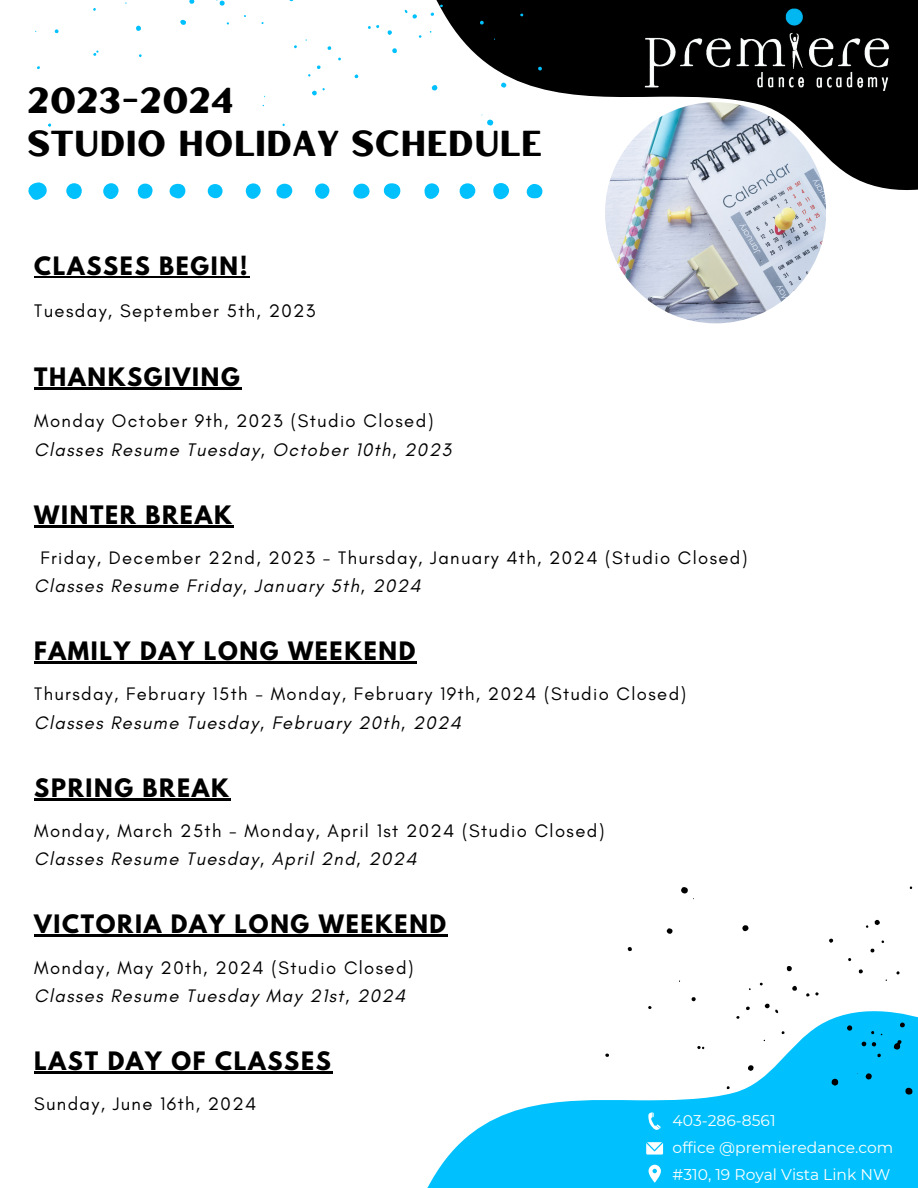
<style>
.page{position:relative;width:918px;height:1188px;background:#fff}
.page>*{position:absolute;margin:0;border:0;box-sizing:border-box;transform-origin:0 0}
.t1{font:36px "Hertical Sans Smooth";color:#000}
.t2{font:700 22.5px "League Spartan";letter-spacing:.075em;color:#000}
.t3{font:18.45px "Glacial Indifference";letter-spacing:.075em;color:#000}
.t4{font:italic 18.45px "Glacial Indifference";letter-spacing:.075em;color:#000}
.t5{font:15.45px "Montserrat";color:#fff}
</style>
<div class="page">
<svg style="left:427px;top:1010px;width:491px;height:178px;fill:#00c1fe"></svg>
<svg style="left:404px;top:0;width:514px;height:198px"></svg>
<svg style="left:481px;top:114px;width:12px;height:12px"></svg>
<svg style="left:432px;top:85px;width:6px;height:6px"></svg>
<svg style="left:312px;top:88px;width:13px;height:8px"></svg>
<svg style="left:501px;top:83px;width:5px;height:5px"></svg>
<svg style="left:354px;top:74px;width:4px;height:4px"></svg>
<svg style="left:538px;top:67px;width:4px;height:4px"></svg>
<svg style="left:317px;top:65px;width:4px;height:4px"></svg>
<svg style="left:392px;top:48px;width:5px;height:5px"></svg>
<svg style="left:327px;top:46px;width:4px;height:4px"></svg>
<svg style="left:387px;top:30px;width:5px;height:5px"></svg>
<svg style="left:368px;top:25px;width:11px;height:4px"></svg>
<svg style="left:180px;top:20px;width:6px;height:5px"></svg>
<svg style="left:480px;top:20px;width:4px;height:5px"></svg>
<svg style="left:413px;top:14px;width:4px;height:5px"></svg>
<svg style="left:189px;top:0;width:6px;height:4px"></svg>
<svg style="left:216px;top:0;width:9px;height:6px"></svg>
<img style="left:605px;top:102px;width:221px;height:221px;border-radius:50%">
<svg style="left:681px;top:887px;width:13px;height:12px"></svg>
<svg style="left:875px;top:920px;width:5px;height:5px"></svg>
<svg style="left:742px;top:925px;width:7px;height:6px"></svg>
<svg style="left:667px;top:928px;width:6px;height:6px"></svg>
<svg style="left:829px;top:938px;width:4px;height:5px"></svg>
<svg style="left:628px;top:947px;width:4px;height:4px"></svg>
<svg style="left:871px;top:949px;width:4px;height:4px"></svg>
<svg style="left:787px;top:966px;width:5px;height:5px"></svg>
<svg style="left:859px;top:969px;width:4px;height:4px"></svg>
<svg style="left:896px;top:971px;width:4px;height:4px"></svg>
<svg style="left:792px;top:986px;width:5px;height:5px"></svg>
<svg style="left:806px;top:992px;width:13px;height:5px"></svg>
<svg style="left:691px;top:997px;width:5px;height:5px"></svg>
<svg style="left:648px;top:1006px;width:4px;height:3px"></svg>
<svg style="left:746px;top:1006px;width:4px;height:4px"></svg>
<svg style="left:764px;top:1004px;width:14px;height:9px"></svg>
<svg style="left:736px;top:1016px;width:4px;height:3px"></svg>
<svg style="left:900px;top:1023px;width:5px;height:5px"></svg>
<svg style="left:847px;top:1025px;width:5px;height:6px"></svg>
<svg style="left:781px;top:1031px;width:4px;height:3px"></svg>
<svg style="left:894px;top:1040px;width:8px;height:10px"></svg>
<svg style="left:861px;top:1031px;width:21px;height:16px"></svg>
<svg style="left:697px;top:1046px;width:8px;height:3px"></svg>
<svg style="left:605px;top:1054px;width:4px;height:3px"></svg>
<svg style="left:877px;top:1054px;width:4px;height:3px"></svg>
<svg style="left:748px;top:1065px;width:6px;height:6px"></svg>
<svg style="left:865px;top:1073px;width:7px;height:7px"></svg>
<svg style="left:831px;top:1078px;width:7px;height:8px"></svg>
<svg style="left:905px;top:1087px;width:8px;height:8px"></svg>
<svg style="left:648px;top:1112px;width:13px;height:18px"></svg>
<svg style="left:646px;top:1142px;width:17px;height:13px"></svg>
<svg style="left:649px;top:1165px;width:12px;height:18px"></svg>
<svg style="left:28px;top:182px;width:19px;height:18px"></svg>
<svg style="left:384px;top:183px;width:17px;height:16px"></svg>
<div style="left:493px;top:183px;width:16px;height:16px;background:#00c1fe;border-radius:50%"></div>
<div style="left:460px;top:183px;width:15px;height:16px;background:#00c1fe;border-radius:7px"></div>
<div style="left:66px;top:183px;width:16px;height:16px;background:#00c1fe;border-radius:50%"></div>
<svg style="left:353px;top:184px;width:17px;height:15px"></svg>
<div style="left:103px;top:183px;width:16px;height:16px;background:#00c1fe;border-radius:50%"></div>
<div style="left:276px;top:184px;width:16px;height:15px;background:#00c1fe;border-radius:50%"></div>
<svg style="left:169px;top:184px;width:17px;height:15px"></svg>
<svg style="left:424px;top:183px;width:15px;height:16px"></svg>
<svg style="left:527px;top:184px;width:17px;height:15px"></svg>
<div style="left:246px;top:183px;width:15px;height:16px;background:#00c1fe;border-radius:50%"></div>
<svg style="left:138px;top:184px;width:15px;height:15px"></svg>
<svg style="left:315px;top:183px;width:14px;height:16px"></svg>
<div style="left:208px;top:184px;width:15px;height:14px;background:#00c1fe;border-radius:50%"></div>
<img style="left:634px;top:0;width:271px;height:186px">
<hr style="left:34px;top:276px;width:215px;height:1px;background:#000">
<hr style="left:34px;top:387px;width:207px;height:2px;background:#000">
<hr style="left:34px;top:525px;width:199px;height:2px;background:#000">
<hr style="left:34px;top:661px;width:383px;height:3px;background:#000">
<hr style="left:34px;top:798px;width:196px;height:2px;background:#000">
<hr style="left:34px;top:935px;width:414px;height:2px;background:#000">
<hr style="left:34px;top:1071px;width:299px;height:2px;background:#000">
<svg style="left:54px;top:29px;width:5px;height:5px"></svg>
<svg style="left:93px;top:50px;width:6px;height:6px"></svg>
<svg style="left:48px;top:123px;width:4px;height:4px"></svg>
<svg style="left:136px;top:25px;width:5px;height:6px"></svg>
<p class="t1" style="left:28px;top:76px;width:207px">2023-2024</p>
<p class="t1" style="left:28px;top:118px;width:516px">STUDIO HOLIDAY SCHEDULE</p>
<p class="t2" style="left:34px;top:255px;width:215px">CLASSES BEGIN!</p>
<p class="t3" style="left:34px;top:300px;width:283px">Tuesday, September 5th, 2023</p>
<p class="t2" style="left:34px;top:366px;width:207px">THANKSGIVING</p>
<p class="t3" style="left:34px;top:410px;width:401px">Monday October 9th, 2023 (Studio Closed)</p>
<p class="t4" style="left:34px;top:438px;width:418px">Classes Resume Tuesday, October 10th, 2023</p>
<p class="t2" style="left:34px;top:504px;width:199px">WINTER BREAK</p>
<p class="t3" style="left:41px;top:546px;width:708px">Friday, December 22nd, 2023 - Thursday, January 4th, 2024 (Studio Closed)</p>
<p class="t4" style="left:34px;top:575px;width:388px">Classes Resume Friday, January 5th, 2024</p>
<p class="t2" style="left:34px;top:640px;width:383px">FAMILY DAY LONG WEEKEND</p>
<p class="t3" style="left:34px;top:683px;width:654px">Thursday, February 15th - Monday, February 19th, 2024 (Studio Closed)</p>
<p class="t4" style="left:34px;top:711px;width:428px">Classes Resume Tuesday, February 20th, 2024</p>
<p class="t2" style="left:34px;top:777px;width:196px">SPRING BREAK</p>
<p class="t3" style="left:34px;top:819px;width:572px">Monday, March 25th - Monday, April 1st 2024 (Studio Closed)</p>
<p class="t4" style="left:34px;top:848px;width:384px">Classes Resume Tuesday, April 2nd, 2024</p>
<p class="t2" style="left:34px;top:913px;width:414px">VICTORIA DAY LONG WEEKEND</p>
<p class="t3" style="left:34px;top:956px;width:381px">Monday, May 20th, 2024 (Studio Closed)</p>
<p class="t4" style="left:34px;top:984px;width:373px">Classes Resume Tuesday May 21st, 2024</p>
<p class="t2" style="left:34px;top:1050px;width:298px">LAST DAY OF CLASSES</p>
<p class="t3" style="left:34px;top:1093px;width:224px">Sunday, June 16th, 2024</p>
<p class="t5" style="left:673px;top:1111px;width:104px">403-286-8561</p>
<p class="t5" style="left:673px;top:1138px;width:222px">office @premieredance.com</p>
<p class="t5" style="left:673px;top:1165px;width:219px">#310, 19 Royal Vista Link NW</p>
</div>
